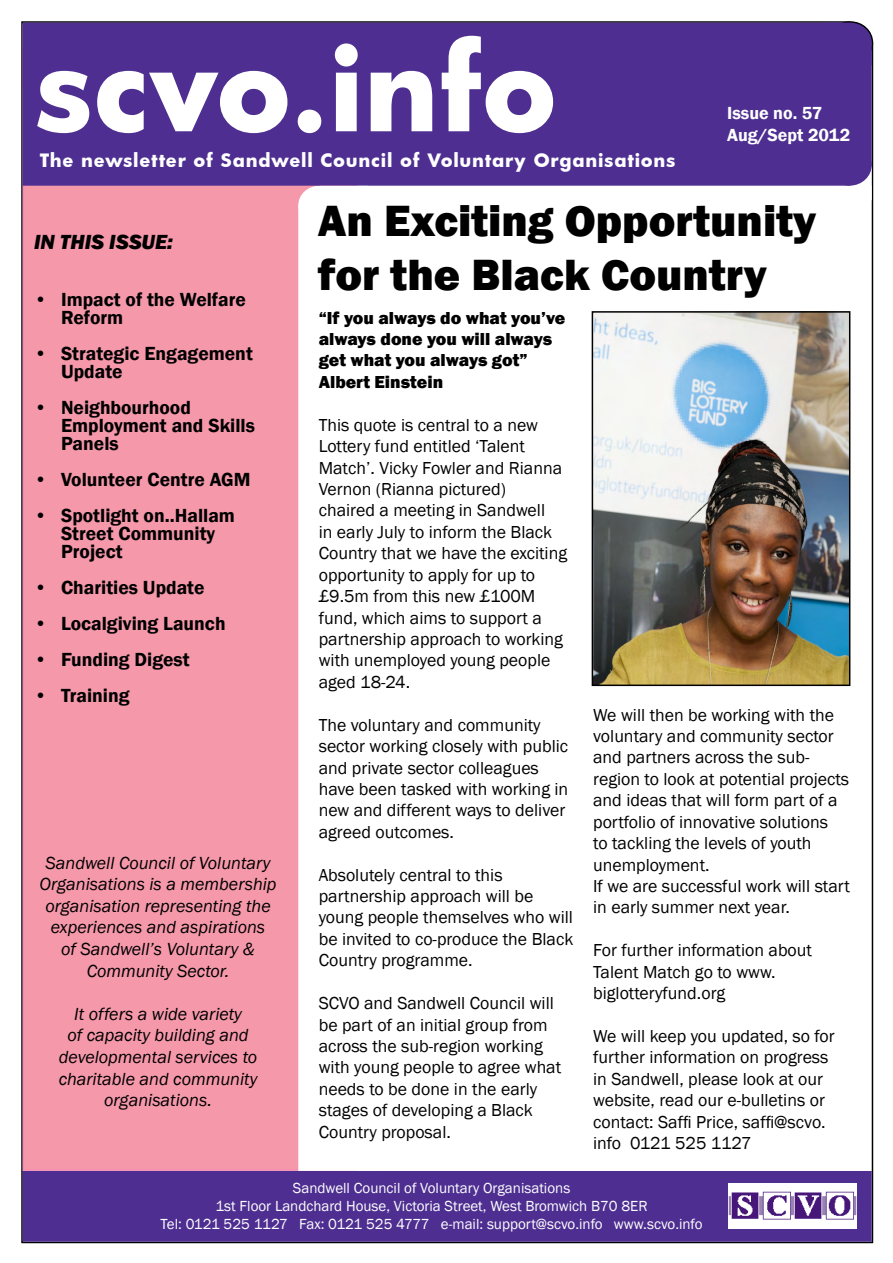
<style>
.page{position:relative;width:893px;height:1263px;background:#fff}
.page>*{position:absolute;margin:0;border:0;box-sizing:border-box;transform-origin:0 0}
.t1{font:700 114px "Futura";color:#fff}
.t2{font:800 45px/54px "Franklin Gothic";color:#000}
.t3{font:italic 800 21px "Franklin Gothic";color:#000}
.t4{font:600 19.5px/18px "Franklin Gothic";color:#000}
.t5{font:italic 18px/21.6px "Franklin Gothic";color:#000;text-align:center}
.t6{font:700 18px "Futura";letter-spacing:.04em;color:#fff}
.t7{font:600 18px/21.6px "Franklin Gothic";color:#fff}
.t8{font:17.85px/21.5px "Franklin Gothic";color:#000}
.t9{font:800 17.85px/21.5px "Franklin Gothic";color:#000}
.t10{font:15px/18px "Franklin Gothic";color:#fff;text-align:center}
</style>
<div class="page">
<div style="left:23px;top:1171px;width:849px;height:71px;background:#4e2f91;border:2px solid #4e2f91"></div>
<div style="left:23px;top:24px;width:334px;height:1147px;background:#f598aa;border:2px solid #f38ab3"></div>
<div style="left:301px;top:188px;width:38px;height:34px;background:#fff;border-radius:50%"></div>
<div style="left:298px;top:186px;width:43px;height:39px;border:4px solid #fff;border-radius:50%"></div>
<div style="left:23px;top:23px;width:849px;height:163px;background:#4e2f91;border:2px solid #4e2f91"></div>
<div style="left:298px;top:205px;width:80px;height:966px;background:#fff;border:2px solid #fff"></div>
<svg style="left:855px;top:21px;width:19px;height:21px"></svg>
<div style="left:828px;top:22px;width:44px;height:41px;background:#4e2f91;border-radius:50%"></div>
<div style="left:828px;top:21px;width:45px;height:43px;border:1px solid #000;border-radius:50%"></div>
<div style="left:826px;top:23px;width:24px;height:40px;background:#4e2f91"></div>
<div style="left:839px;top:42px;width:33px;height:23px;background:#4e2f91"></div>
<div style="left:320px;top:186px;width:48px;height:42px;background:#fff"></div>
<div style="left:850px;top:166px;width:22px;height:34px;background:#fff;border:4px solid #fff"></div>
<div style="left:828px;top:144px;width:44px;height:42px;background:#4e2f91;border-radius:50%"></div>
<img style="left:729px;top:1183px;width:127px;height:46px">
<img style="left:595px;top:314px;width:252px;height:369px">
<div style="left:592px;top:311px;width:258px;height:375px;border:2px solid #000"></div>
<h1 class="t1" style="left:34px;top:8px;width:525px">scvo.info</h1>
<p class="t6" style="left:40px;top:148px;width:637px">The newsletter of Sandwell Council of Voluntary Organisations</p>
<p class="t7" style="left:727px;top:102px;width:125px">Issue no. 57<br>Aug/Sept 2012</p>
<p class="t3" style="left:34px;top:228px;width:140px">IN THIS ISSUE:</p>
<p class="t4" style="left:61px;top:291px;width:186px;text-indent:-27px">• Impact of the Welfare<br>Reform</p>
<p class="t4" style="left:61px;top:345px;width:193px;text-indent:-27px">• Strategic Engagement<br>Update</p>
<p class="t4" style="left:61px;top:399px;width:196px;text-indent:-27px">• Neighbourhood<br>Employment and Skills<br>Panels</p>
<p class="t4" style="left:34px;top:471px;width:218px">• Volunteer Centre AGM</p>
<p class="t4" style="left:61px;top:507px;width:175px;text-indent:-27px">• Spotlight on..Hallam<br>Street Community<br>Project</p>
<p class="t4" style="left:34px;top:579px;width:172px">• Charities Update</p>
<p class="t4" style="left:34px;top:615px;width:193px">• Localgiving Launch</p>
<p class="t4" style="left:34px;top:651px;width:157px">• Funding Digest</p>
<p class="t4" style="left:34px;top:687px;width:97px">• Training</p>
<p class="t5" style="left:40px;top:852px;width:239px">Sandwell Council of Voluntary<br>Organisations is a membership organisation representing the experiences and aspirations<br>of Sandwell’s Voluntary &amp;<br>Community Sector.</p>
<p class="t5" style="left:59px;top:1003px;width:200px">It offers a wide variety<br>of capacity building and developmental services to charitable and community organisations.</p>
<h2 class="t2" style="left:318px;top:194px;width:500px">An Exciting Opportunity for the Black Country</h2>
<p class="t9" style="left:319px;top:307px;width:248px">“If you always do what you’ve always done you will always get what you always got”<br>Albert Einstein</p>
<p class="t8" style="left:319px;top:414px;width:250px">This quote is central to a new<br>Lottery fund entitled ‘Talent<br>Match’. Vicky Fowler and Rianna<br>Vernon (Rianna pictured)<br>chaired a meeting in Sandwell<br>in early July to inform the Black<br>Country that we have the exciting opportunity to apply for up to £9.5m from this new £100M fund, which aims to support a partnership approach to working with unemployed young people aged 18-24.</p>
<p class="t8" style="left:319px;top:714px;width:251px">The voluntary and community sector working closely with public and private sector colleagues have been tasked with working in new and different ways to deliver agreed outcomes.</p>
<p class="t8" style="left:319px;top:864px;width:256px">Absolutely central to this partnership approach will be young people themselves who will be invited to co-produce the Black<br>Country programme.</p>
<p class="t8" style="left:319px;top:993px;width:244px">SCVO and Sandwell Council will be part of an initial group from across the sub-region working with young people to agree what needs to be done in the early stages of developing a Black<br>Country proposal.</p>
<p class="t8" style="left:593px;top:704px;width:258px">We will then be working with the voluntary and community sector and partners across the sub&shy;region to look at potential projects and ideas that will form part of a portfolio of innovative solutions<br>to tackling the levels of youth unemployment.<br>If we are successful work will start in early summer next year.</p>
<p class="t8" style="left:593px;top:940px;width:220px">For further information about<br>Talent Match go to www. biglotteryfund.org</p>
<p class="t8" style="left:593px;top:1025px;width:243px">We will keep you updated, so for further information on progress in Sandwell, please look at our website, read our e-bulletins or contact: Saffi Price, saffi@scvo. info 0121 525 1127</p>
<p class="t10" style="left:161px;top:1179px;width:543px">Sandwell Council of Voluntary Organisations<br>1st Floor Landchard House, Victoria Street, West Bromwich B70 8ER<br>Tel: 0121 525 1127 Fax: 0121 525 4777 e-mail: support@scvo.info www.scvo.info</p>
</div>
